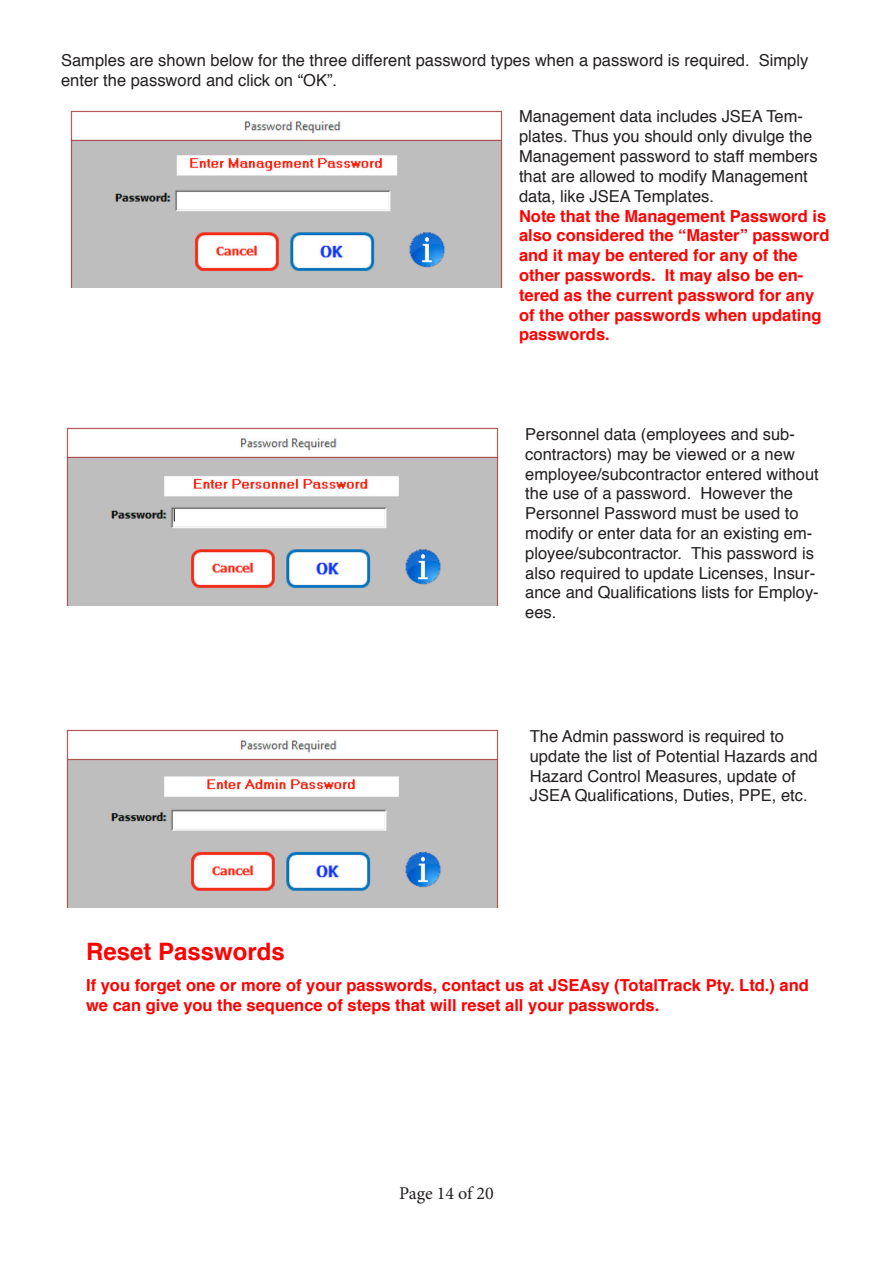
<style>
.page{position:relative;width:893px;height:1263px;background:#fff}
.page>*{position:absolute;margin:0;border:0;box-sizing:border-box;transform-origin:0 0}
.TOC_1{font:700 24px "Helvetica";color:#f00}
.t1{font:18px "Minion Pro";letter-spacing:-.005em;color:#231f20}
.t2{font:16.5px/19.8px "Helvetica";color:#231f20}
.t3{font:700 16.5px/19.8px "Helvetica";color:#f00}
</style>
<div class="page">
<img style="left:70px;top:110px;width:432px;height:178px">
<img style="left:66px;top:730px;width:432px;height:177px">
<img style="left:66px;top:427px;width:432px;height:178px">
<p class="t2" style="left:61px;top:51px;width:749px">Samples are shown below for the three different password types when a password is required. Simply enter the password and click on “OK”.</p>
<p class="t2" style="left:519px;top:107px;width:300px">Management data includes JSEA Tem&shy;plates. Thus you should only divulge the Management password to staff members that are allowed to modify Management data, like JSEA Templates.</p>
<p class="t3" style="left:519px;top:206px;width:312px">Note that the Management Password is also considered the “Master” password and it may be entered for any of the other passwords. It may also be en&shy;tered as the current password for any of the other passwords when updating passwords.</p>
<p class="t2" style="left:525px;top:425px;width:295px">Personnel data (employees and sub&shy;contractors) may be viewed or a new employee/subcontractor entered without the use of a password. However the Personnel Password must be used to modify or enter data for an existing em&shy;ployee/subcontractor. This password is also required to update Licenses, Insur&shy;ance and Qualifications lists for Employ&shy;ees.</p>
<p class="t2" style="left:530px;top:727px;width:289px">The Admin password is required to update the list of Potential Hazards and Hazard Control Measures, update of JSEA Qualifications, Duties, PPE, etc.</p>
<p class="TOC_1" style="left:86px;top:932px;width:200px">Reset Passwords</p>
<p class="t3" style="left:86px;top:975px;width:724px">If you forget one or more of your passwords, contact us at JSEAsy (TotalTrack Pty. Ltd.) and we can give you the sequence of steps that will reset all your passwords.</p>
<p class="t1" style="left:399px;top:1181px;width:96px">Page 14 of 20</p>
</div>
